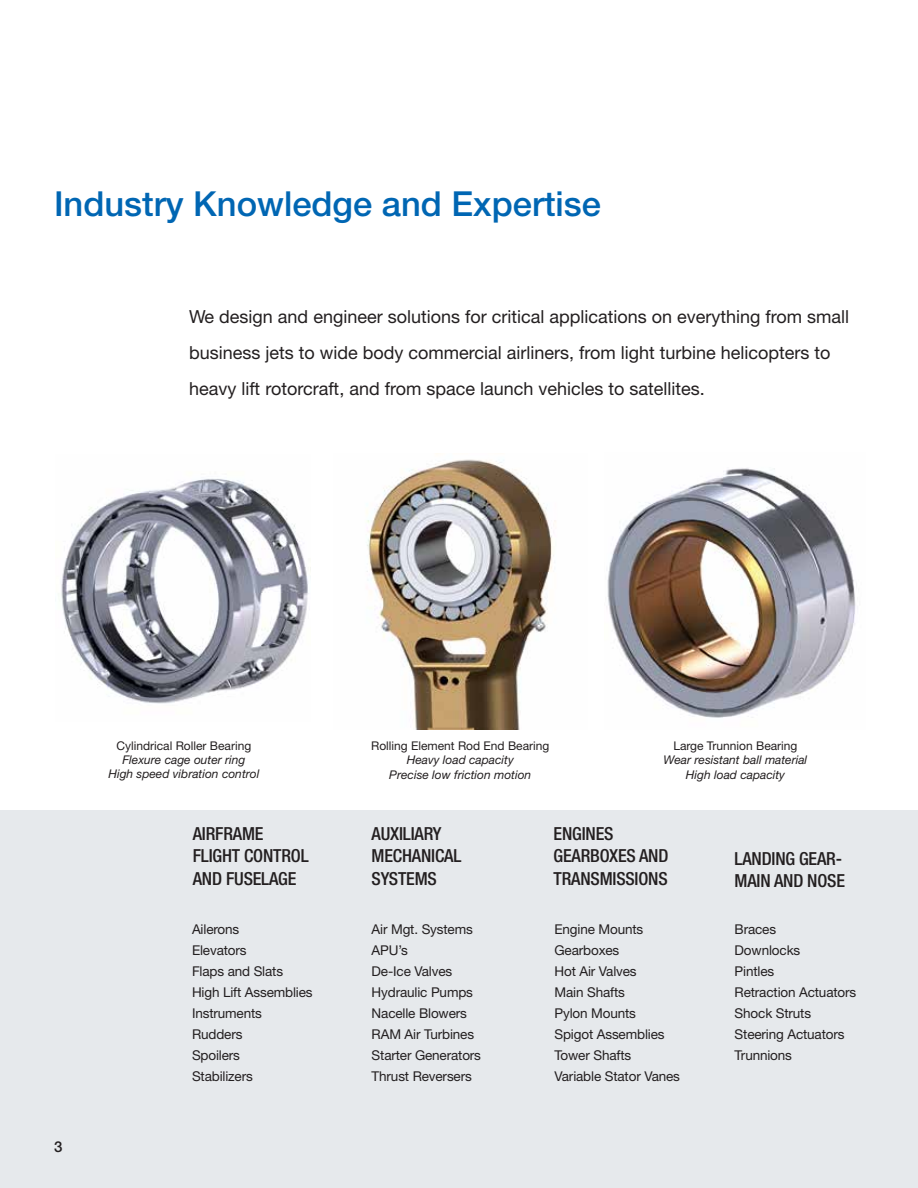
<style>
.page{position:relative;width:918px;height:1188px;background:#fff}
.page>*{position:absolute;margin:0;border:0;box-sizing:border-box;transform-origin:0 0}
.t1{font:500 34.5px "Helvetica Neue LT Pro";color:#0066b3}
.t2{font:18px/36px "Helvetica Neue LT Pro";color:#231f20}
.t3{font:500 condensed 18px/22.5px "Helvetica Neue LT Pro";letter-spacing:-.01em;color:#231f20}
.t4{font:500 15px "Helvetica Neue LT Pro";color:#231f20}
.t5{font:13.5px/21px "Helvetica Neue LT Pro";letter-spacing:-.01em;color:#231f20}
.t6{font:italic 12px/14.4px "Helvetica Neue LT Pro";color:#231f20;text-align:center}
.t7{font:12px "Helvetica Neue LT Pro";color:#231f20}
</style>
<div class="page">
<div style="left:0;top:810px;width:918px;height:378px;background:#e6e9ec"></div>
<img style="left:366px;top:453px;width:190px;height:277px">
<img style="left:607px;top:468px;width:249px;height:250px">
<img style="left:61px;top:478px;width:247px;height:226px">
<h1 class="t1" style="left:54px;top:183px;width:549px">Industry Knowledge and Expertise</h1>
<p class="t2" style="left:189px;top:299px;width:662px">We design and engineer solutions for critical applications on everything from small business jets to wide body commercial airliners, from light turbine helicopters to heavy lift rotorcraft, and from space launch vehicles to satellites.</p>
<p class="t4" style="left:54px;top:1138px;width:10px">3</p>
<p class="t7" style="left:116px;top:738px;width:136px">Cylindrical Roller Bearing</p>
<p class="t6" style="left:108px;top:752px;width:152px">Flexure cage outer ring<br>High speed vibration control</p>
<h2 class="t3" style="left:193px;top:822px;width:117px">AIRFRAME<br>FLIGHT CONTROL<br>AND FUSELAGE</h2>
<p class="t5" style="left:192px;top:918px;width:122px">Ailerons<br>Elevators<br>Flaps and Slats<br>High Lift Assemblies<br>Instruments<br>Rudders<br>Spoilers<br>Stabilizers</p>
<p class="t7" style="left:371px;top:738px;width:180px">Rolling Element Rod End Bearing</p>
<p class="t6" style="left:389px;top:753px;width:144px">Heavy load capacity<br>Precise low friction motion</p>
<p class="t7" style="left:673px;top:738px;width:126px">Large Trunnion Bearing</p>
<p class="t6" style="left:664px;top:753px;width:145px">Wear resistant ball material<br>High load capacity</p>
<h2 class="t3" style="left:372px;top:822px;width:91px">AUXILIARY<br>MECHANICAL<br>SYSTEMS</h2>
<p class="t5" style="left:372px;top:918px;width:111px">Air Mgt. Systems<br>APU’s<br>De-Ice Valves<br>Hydraulic Pumps<br>Nacelle Blowers<br>RAM Air Turbines<br>Starter Generators<br>Thrust Reversers</p>
<h2 class="t3" style="left:554px;top:822px;width:116px">ENGINES<br>GEARBOXES AND<br>TRANSMISSIONS</h2>
<p class="t5" style="left:555px;top:918px;width:127px">Engine Mounts<br>Gearboxes<br>Hot Air Valves<br>Main Shafts<br>Pylon Mounts<br>Spigot Assemblies<br>Tower Shafts<br>Variable Stator Vanes</p>
<h2 class="t3" style="left:735px;top:847px;width:112px">LANDING GEAR-<br>MAIN AND NOSE</h2>
<p class="t5" style="left:735px;top:918px;width:123px">Braces<br>Downlocks<br>Pintles<br>Retraction Actuators<br>Shock Struts<br>Steering Actuators<br>Trunnions</p>
</div>
